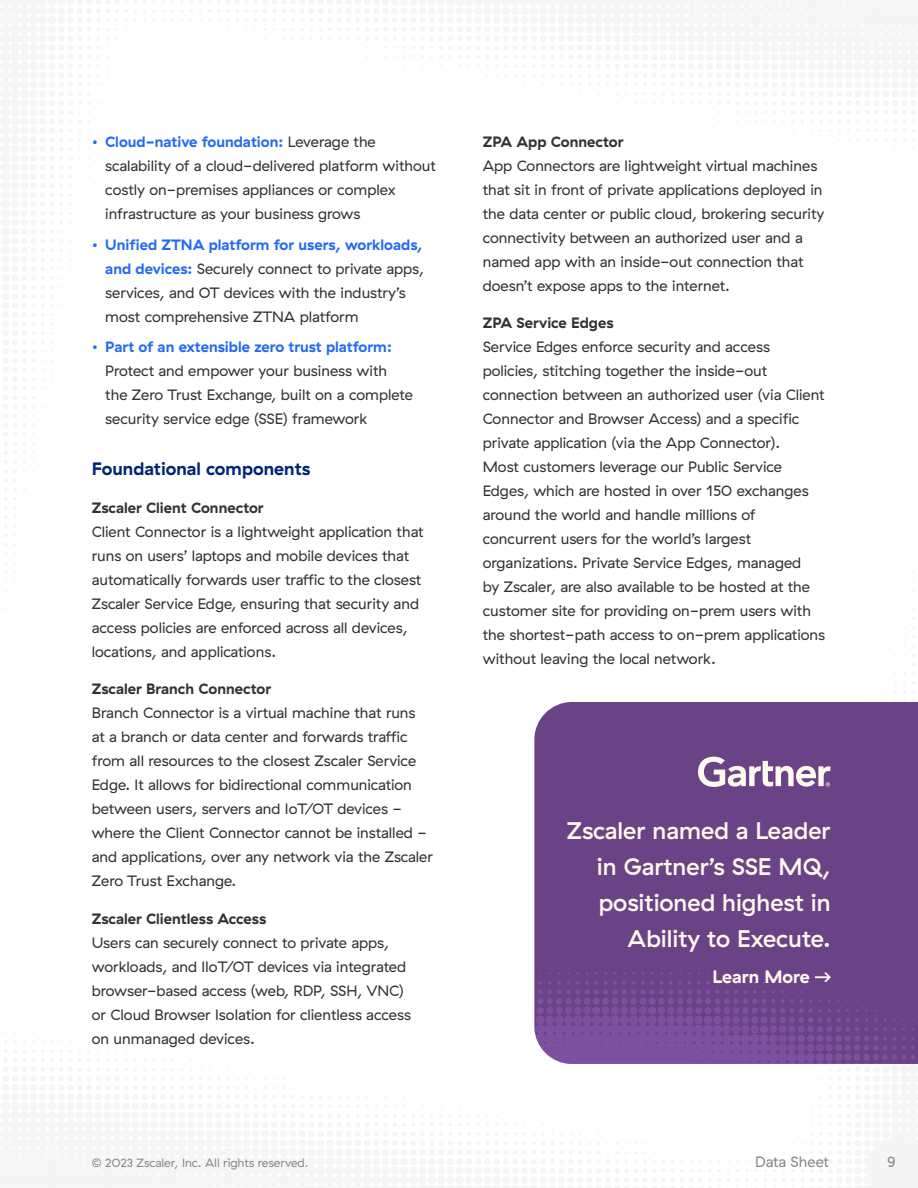
<style>
.page{position:relative;width:918px;height:1188px;background:#fff}
.page>*{position:absolute;margin:0;border:0;box-sizing:border-box;transform-origin:0 0}
.t1{font:500 24px/36px "GT Haptik ZS";color:#fffaee;text-align:right}
.t2{font:700 18px "GT Haptik ZS";color:#012673}
.t3{font:700 18px "GT Haptik ZS";color:#fffaee}
.t4{font:15px/24px "GT Haptik ZS";color:#323232}
.t5{font:700 15px "GT Haptik ZS";color:#323232}
.t6{font:15px "GT Haptik ZS";color:#898989}
.t7{font:12px "GT Haptik ZS";color:#898989}
.s1{color:#236bf5}
.s2{font-weight:700;color:#236bf5}
</style>
<div class="page">
<div style="left:534px;top:702px;width:384px;height:150px;background:#6a4386"></div>
<svg style="left:534px;top:852px;width:384px;height:212px;background:#6e468b"></svg>
<svg style="left:698px;top:757px;width:133px;height:30px;background:#a78eb0"></svg>
<svg style="left:815px;top:972px;width:16px;height:11px"></svg>
<p class="t4" style="left:105px;top:130px;width:332px;text-indent:-14px"><span class="s1">•</span> <span class="s2">Cloud-native foundation:</span> Leverage the scalability of a cloud-delivered platform without costly on-premises appliances or complex infrastructure as your business grows</p>
<p class="t4" style="left:105px;top:233px;width:320px;text-indent:-14px"><span class="s1">•</span> <span class="s2">Unified ZTNA platform for users, workloads, and devices:</span> Securely connect to private apps, services, and OT devices with the industry’s most comprehensive ZTNA platform</p>
<p class="t4" style="left:105px;top:335px;width:309px;text-indent:-14px"><span class="s1">•</span> <span class="s2">Part of an extensible zero trust platform:<br></span>Protect and empower your business with the Zero Trust Exchange, built on a complete security service edge (SSE) framework</p>
<p class="t2" style="left:92px;top:458px;width:220px">Foundational components</p>
<p class="t5" style="left:92px;top:499px;width:173px">Zscaler Client Connector</p>
<p class="t4" style="left:92px;top:520px;width:333px">Client Connector is a lightweight application that runs on users’ laptops and mobile devices that automatically forwards user traffic to the closest Zscaler Service Edge, ensuring that security and access policies are enforced across all devices, locations, and applications.</p>
<p class="t5" style="left:92px;top:680px;width:181px">Zscaler Branch Connector</p>
<p class="t4" style="left:92px;top:701px;width:343px">Branch Connector is a virtual machine that runs<br>at a branch or data center and forwards traffic from all resources to the closest Zscaler Service Edge. It allows for bidirectional communication between users, servers and IoT/OT devices - where the Client Connector cannot be installed - and applications, over any network via the Zscaler Zero Trust Exchange.</p>
<p class="t5" style="left:92px;top:910px;width:176px">Zscaler Clientless Access</p>
<p class="t4" style="left:92px;top:931px;width:321px">Users can securely connect to private apps, workloads, and IIoT/OT devices via integrated browser-based access (web, RDP, SSH, VNC) or Cloud Browser Isolation for clientless access on unmanaged devices.</p>
<p class="t5" style="left:483px;top:133px;width:142px">ZPA App Connector</p>
<p class="t4" style="left:483px;top:154px;width:343px">App Connectors are lightweight virtual machines that sit in front of private applications deployed in the data center or public cloud, brokering security connectivity between an authorized user and a named app with an inside-out connection that doesn’t expose apps to the internet.</p>
<p class="t5" style="left:483px;top:314px;width:132px">ZPA Service Edges</p>
<p class="t4" style="left:483px;top:335px;width:344px">Service Edges enforce security and access policies, stitching together the inside-out connection between an authorized user (via Client Connector and Browser Access) and a specific private application (via the App Connector).<br>Most customers leverage our Public Service Edges, which are hosted in over 150 exchanges around the world and handle millions of concurrent users for the world’s largest organizations. Private Service Edges, managed<br>by Zscaler, are also available to be hosted at the customer site for providing on-prem users with the shortest-path access to on-prem applications without leaving the local network.</p>
<h1 class="t1" style="left:567px;top:813px;width:265px">Zscaler named a Leader in Gartner’s SSE MQ, positioned highest in<br>Ability to Execute.</h1>
<p class="t3" style="left:713px;top:966px;width:120px">Learn More ★</p>
<p class="t7" style="left:92px;top:1156px;width:218px">© 2023 Zscaler, Inc. All rights reserved.</p>
<p class="t6" style="left:755px;top:1153px;width:75px">Data Sheet</p>
<p class="t6" style="left:887px;top:1153px;width:10px">9</p>
</div>
